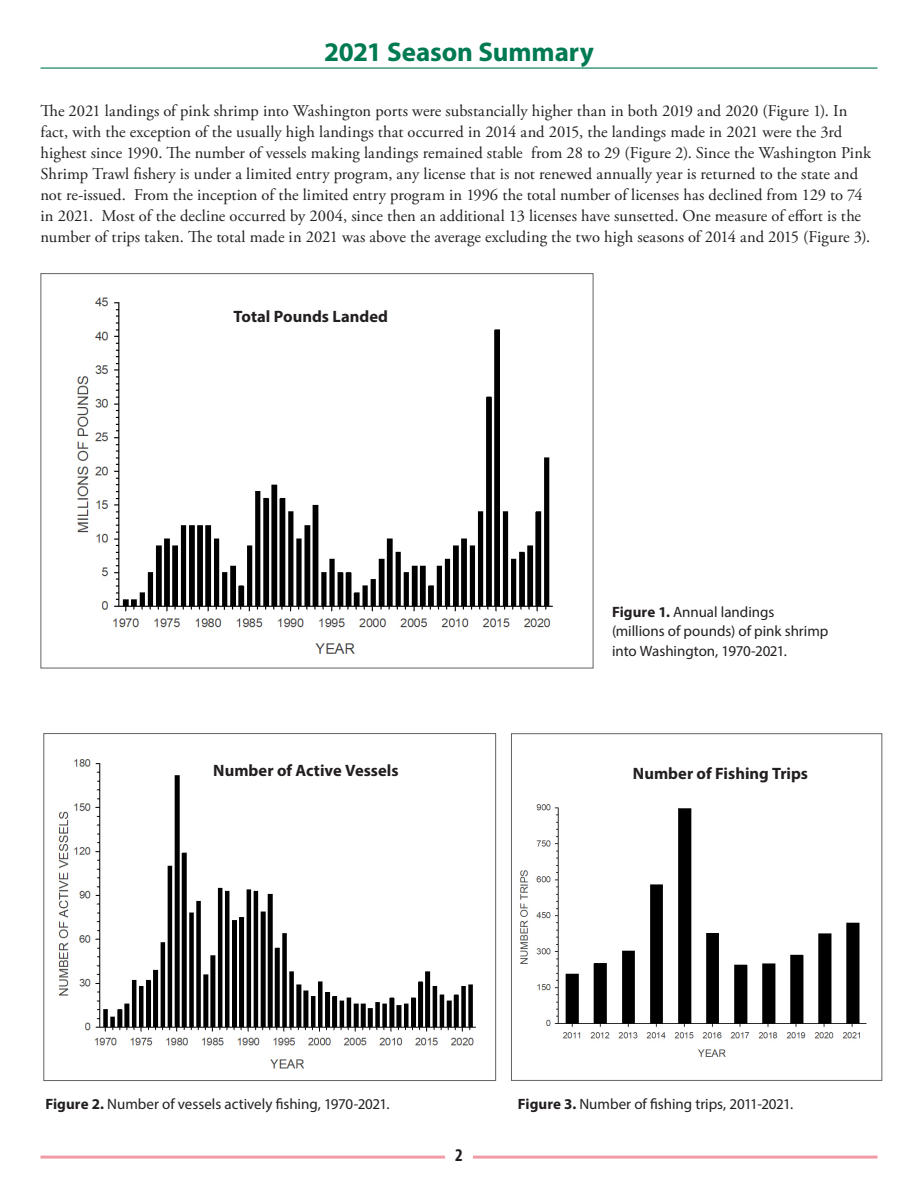
<style>
.page{position:relative;width:918px;height:1188px;background:#fff}
.page>*{position:absolute;margin:0;border:0;box-sizing:border-box;transform-origin:0 0}
.Headers{font:700 27px "Myriad Pro";letter-spacing:-.005em;color:#007a53}
.t1{font:700 condensed 18px "Myriad Pro";color:#231f20}
.Body_text{font:16.5px/21px "Adobe Garamond Pro";letter-spacing:.005em;color:#231f20}
.t2{font:700 16.5px "Myriad Pro";color:#231f20}
.t3{font:15px/19.5px "Myriad Pro";letter-spacing:-.005em;color:#231f20}
.s1{font-weight:700}
</style>
<div class="page">
<hr style="left:40px;top:1156px;width:838px;height:3px;background:#f19ba7">
<div style="left:445px;top:1142px;width:28px;height:28px;background:#fff;border-radius:50%"></div>
<hr style="left:40px;top:68px;width:838px;height:1px;background:#007a53">
<img style="left:77px;top:297px;width:476px;height:357px">
<div style="left:253px;top:295px;width:202px;height:39px;background:#fff"></div>
<img style="left:58px;top:759px;width:418px;height:310px">
<div style="left:43px;top:733px;width:453px;height:348px;border:1px solid #636366"></div>
<div style="left:217px;top:764px;width:126px;height:27px;background:#fff"></div>
<img style="left:520px;top:804px;width:347px;height:253px">
<div style="left:511px;top:733px;width:371px;height:348px;border:1px solid #636366"></div>
<div style="left:795px;top:791px;width:68px;height:54px;background:#fff"></div>
<p class="Headers" style="left:324px;top:34px;width:271px">2021 Season Summary</p>
<p class="Body_text" style="left:40px;top:101px;width:832px">The 2021 landings of pink shrimp into Washington ports were substancially higher than in both 2019 and 2020 (Figure 1). In fact, with the exception of the usually high landings that occurred in 2014 and 2015, the landings made in 2021 were the 3rd highest since 1990. The number of vessels making landings remained stable from 28 to 29 (Figure 2). Since the Washington Pink Shrimp Trawl fishery is under a limited entry program, any license that is not renewed annually year is returned to the state and not re-issued. From the inception of the limited entry program in 1996 the total number of licenses has declined from 129 to 74 in 2021. Most of the decline occurred by 2004, since then an additional 13 licenses have sunsetted. One measure of effort is the number of trips taken. The total made in 2021 was above the average excluding the two high seasons of 2014 and 2015 (Figure 3).</p>
<p class="t2" style="left:234px;top:305px;width:156px">Total Pounds Landed</p>
<p class="t3" style="left:612px;top:602px;width:218px"><span class="s1">Figure 1.</span> Annual landings (millions of pounds) of pink shrimp into Washington, 1970-2021.</p>
<p class="t2" style="left:213px;top:760px;width:187px">Number of Active Vessels</p>
<p class="t2" style="left:633px;top:763px;width:177px">Number of Fishing Trips</p>
<p class="t3" style="left:45px;top:1094px;width:346px"><span class="s1">Figure 2.</span> Number of vessels actively fishing, 1970-2021.</p>
<p class="t3" style="left:518px;top:1094px;width:277px"><span class="s1">Figure 3.</span> Number of fishing trips, 2011-2021.</p>
<p class="t1" style="left:455px;top:1144px;width:9px">2</p>
</div>
